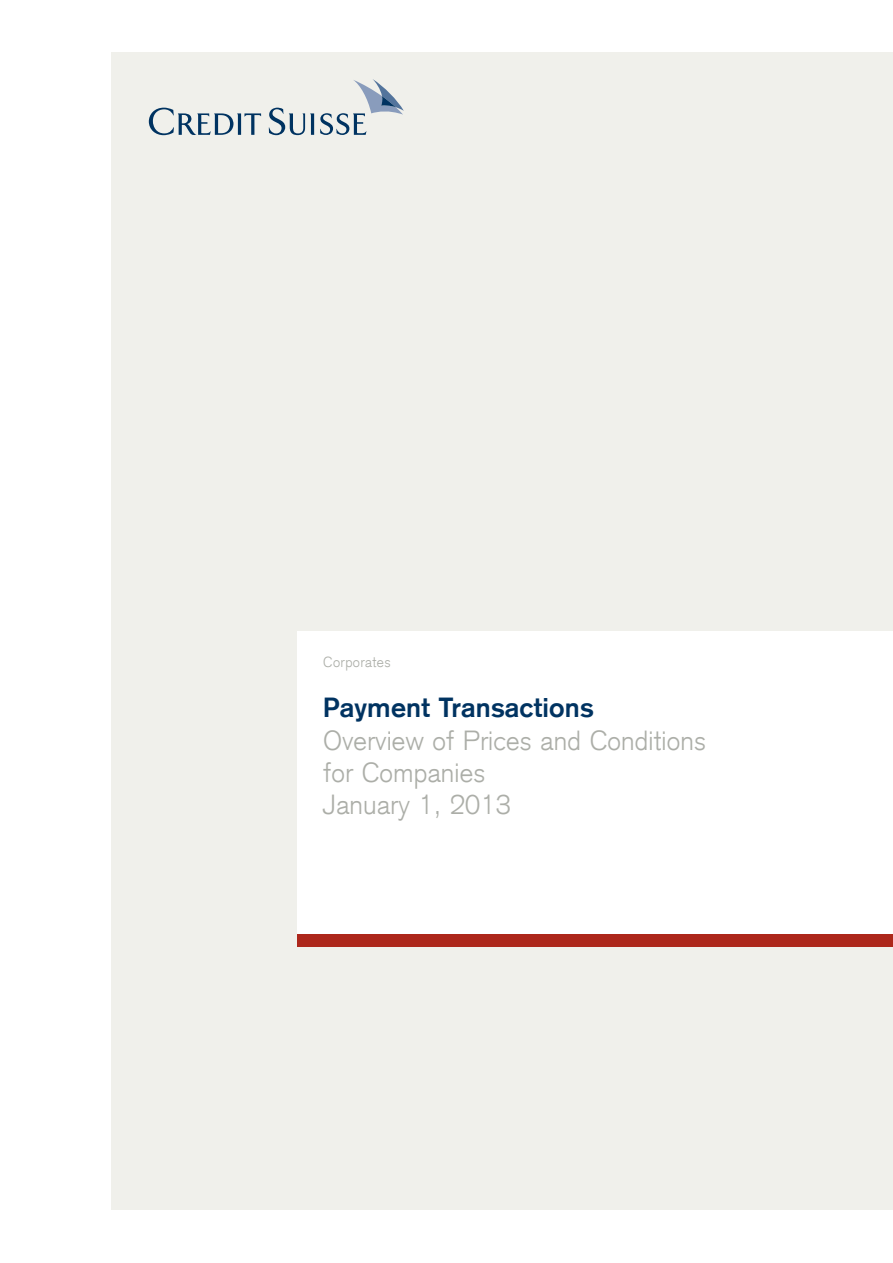
<style>
.page{position:relative;width:893px;height:1263px;background:#fff}
.page>*{position:absolute;margin:0;border:0;box-sizing:border-box;transform-origin:0 0}
._4______Heading_2__1{font:300 27px "Credit Suisse Type";letter-spacing:.01em;color:#acaea8}
._3______Heading_1__1{font:700 27px "Credit Suisse Type";letter-spacing:.01em;color:#003361}
._1______Division_Pro{font:300 14.25px "Credit Suisse Type";letter-spacing:.035em;color:#acaea8}
</style>
<div class="page">
<div style="left:112px;top:53px;width:781px;height:1157px;background:#f0f0eb"></div>
<div style="left:298px;top:631px;width:595px;height:316px;background:#fff"></div>
<div style="left:298px;top:934px;width:595px;height:13px;background:#ad271b"></div>
<svg style="left:149px;top:108px;width:112px;height:27px"></svg>
<svg style="left:320px;top:79px;width:84px;height:56px"></svg>
<svg style="left:269px;top:108px;width:45px;height:27px"></svg>
<p class="_1______Division_Pro" style="left:323px;top:654px;width:69px">Corporates</p>
<p class="_3______Heading_1__1" style="left:323px;top:692px;width:272px">Payment Transactions</p>
<p class="_4______Heading_2__1" style="left:323px;top:724px;width:384px">Overview of Prices and Conditions</p>
<p class="_4______Heading_2__1" style="left:323px;top:756px;width:164px">for Companies</p>
<p class="_4______Heading_2__1" style="left:323px;top:789px;width:189px">January 1, 2013</p>
</div>
